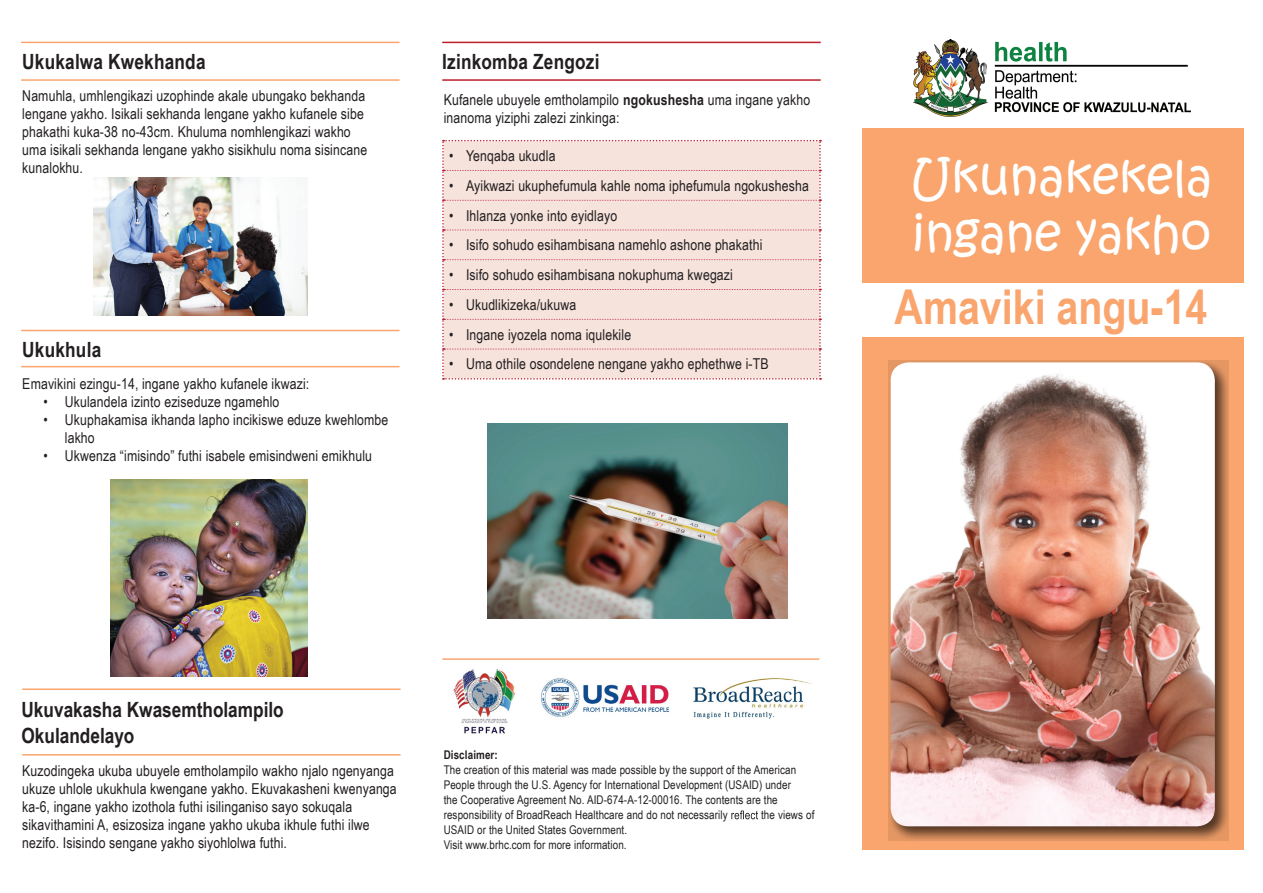
<style>
.page{position:relative;width:1263px;height:893px;background:#fff}
.page>*{position:absolute;margin:0;border:0;box-sizing:border-box;transform-origin:0 0}
.t1{font:48px/57.2px "Kristen ITC";color:#fff}
.t2{font:700 48px "Arial Narrow";color:#f9a56d}
.t3{font:700 21px/26.5px "Arial Narrow";letter-spacing:.01em;color:#231f20}
.t4{font:15px/18px "Arial Narrow";letter-spacing:.01em;color:#231f20}
.t5{font:12px/15px "Arial Narrow";letter-spacing:.01em;color:#231f20}
.t6{font:700 12px "Arial Narrow";letter-spacing:.01em;color:#231f20}
.s1{font-weight:700}
</style>
<div class="page">
<div style="left:862px;top:128px;width:382px;height:722px;background:#f9a56d"></div>
<div style="left:853px;top:283px;width:398px;height:53px;background:#fff"></div>
<img style="left:111px;top:480px;width:197px;height:197px">
<img style="left:94px;top:177px;width:214px;height:139px">
<img style="left:487px;top:424px;width:300px;height:194px">
<svg style="left:888px;top:360px;width:341px;height:481px;background:#ad724c"></svg>
<img style="left:891px;top:362px;width:324px;height:464px">
<hr style="left:21px;top:330px;width:379px;height:1px;background:#f9a56d">
<hr style="left:21px;top:366px;width:379px;height:1px;background:#f9a56d">
<hr style="left:22px;top:688px;width:379px;height:2px;background:#f9a56d">
<hr style="left:442px;top:42px;width:379px;height:1px;background:#be1d2c">
<hr style="left:442px;top:79px;width:379px;height:2px;background:#be1d2c">
<hr style="left:22px;top:754px;width:379px;height:2px;background:#f9a56d">
<hr style="left:21px;top:42px;width:379px;height:1px;background:#f9a56d">
<hr style="left:21px;top:79px;width:379px;height:2px;background:#f9a56d">
<img style="left:453px;top:669px;width:359px;height:65px">
<svg style="left:731px;top:810px;width:27px;height:9px"></svg>
<hr style="left:442px;top:658px;width:377px;height:2px;background:#f9a56d">
<div style="left:442px;top:140px;width:379px;height:240px;background:#f5e3dc"></div>
<img style="left:913px;top:40px;width:277px;height:76px">
<h2 class="t3" style="left:22px;top:47px;width:185px">Ukukalwa Kwekhanda</h2>
<p class="t4" style="left:22px;top:86px;width:346px">Namuhla, umhlengikazi uzophinde akale ubungako bekhanda lengane yakho. Isikali sekhanda lengane yakho kufanele sibe phakathi kuka-38 no-43cm. Khuluma nomhlengikazi wakho uma isikali sekhanda lengane yakho sisikhulu noma sisincane kunalokhu.</p>
<h2 class="t3" style="left:22px;top:335px;width:80px">Ukukhula</h2>
<p class="t4" style="left:22px;top:374px;width:289px">Emavikini ezingu-14, ingane yakho kufanele ikwazi:</p>
<p class="t4" style="left:44px;top:392px;width:237px">• Ukulandela izinto eziseduze ngamehlo</p>
<p class="t4" style="left:65px;top:410px;width:325px;text-indent:-21px">• Ukuphakamisa ikhanda lapho incikiswe eduze kwehlombe lakho</p>
<p class="t4" style="left:44px;top:446px;width:330px">• Ukwenza “imisindo” futhi isabele emisindweni emikhulu</p>
<h2 class="t3" style="left:442px;top:47px;width:159px">Izinkomba Zengozi</h2>
<p class="t4" style="left:444px;top:90px;width:368px">Kufanele ubuyele emtholampilo <span class="s1">ngokushesha</span> uma ingane yakho inanoma yiziphi zalezi zinkinga:</p>
<p class="t4" style="left:449px;top:146px;width:108px">• Yenqaba ukudla</p>
<p class="t4" style="left:449px;top:176px;width:361px">• Ayikwazi ukuphefumula kahle noma iphefumula ngokushesha</p>
<p class="t4" style="left:449px;top:206px;width:170px">• Ihlanza yonke into eyidlayo</p>
<p class="t4" style="left:449px;top:235px;width:315px">• Isifo sohudo esihambisana namehlo ashone phakathi</p>
<p class="t4" style="left:449px;top:265px;width:285px">• Isifo sohudo esihambisana nokuphuma kwegazi</p>
<p class="t4" style="left:449px;top:295px;width:129px">• Ukudlikizeka/ukuwa</p>
<p class="t4" style="left:449px;top:325px;width:184px">• Ingane iyozela noma iqulekile</p>
<p class="t4" style="left:449px;top:354px;width:321px">• Uma othile osondelene nengane yakho ephethwe i-TB</p>
<h1 class="t1" style="left:910px;top:150px;width:304px">Ukunakekela ingane yakho</h1>
<h1 class="t2" style="left:895px;top:271px;width:314px">Amaviki angu-14</h1>
<h2 class="t3" style="left:22px;top:695px;width:264px">Ukuvakasha Kwasemtholampilo<br>Okulandelayo</h2>
<p class="t4" style="left:22px;top:761px;width:376px">Kuzodingeka ukuba ubuyele emtholampilo wakho njalo ngenyanga ukuze uhlole ukukhula kwengane yakho. Ekuvakasheni kwenyanga ka-6, ingane yakho izothola futhi isilinganiso sayo sokuqala sikavithamini A, esizosiza ingane yakho ukuba ikhule futhi ilwe nezifo. Isisindo sengane yakho siyohlolwa futhi.</p>
<p class="t6" style="left:444px;top:746px;width:56px">Disclaimer:</p>
<p class="t5" style="left:444px;top:762px;width:354px">The creation of this material was made possible by the support of the American People through the U.S. Agency for International Development (USAID) under the Cooperative Agreement No. AID-674-A-12-00016. The contents are the responsibility of BroadReach Healthcare and do not necessarily</p>
<p class="t5" style="left:761px;top:807px;width:55px">the views of</p>
<p class="t5" style="left:444px;top:822px;width:185px">USAID or the United States Government.<br>Visit www.brhc.com for more information.</p>
</div>
